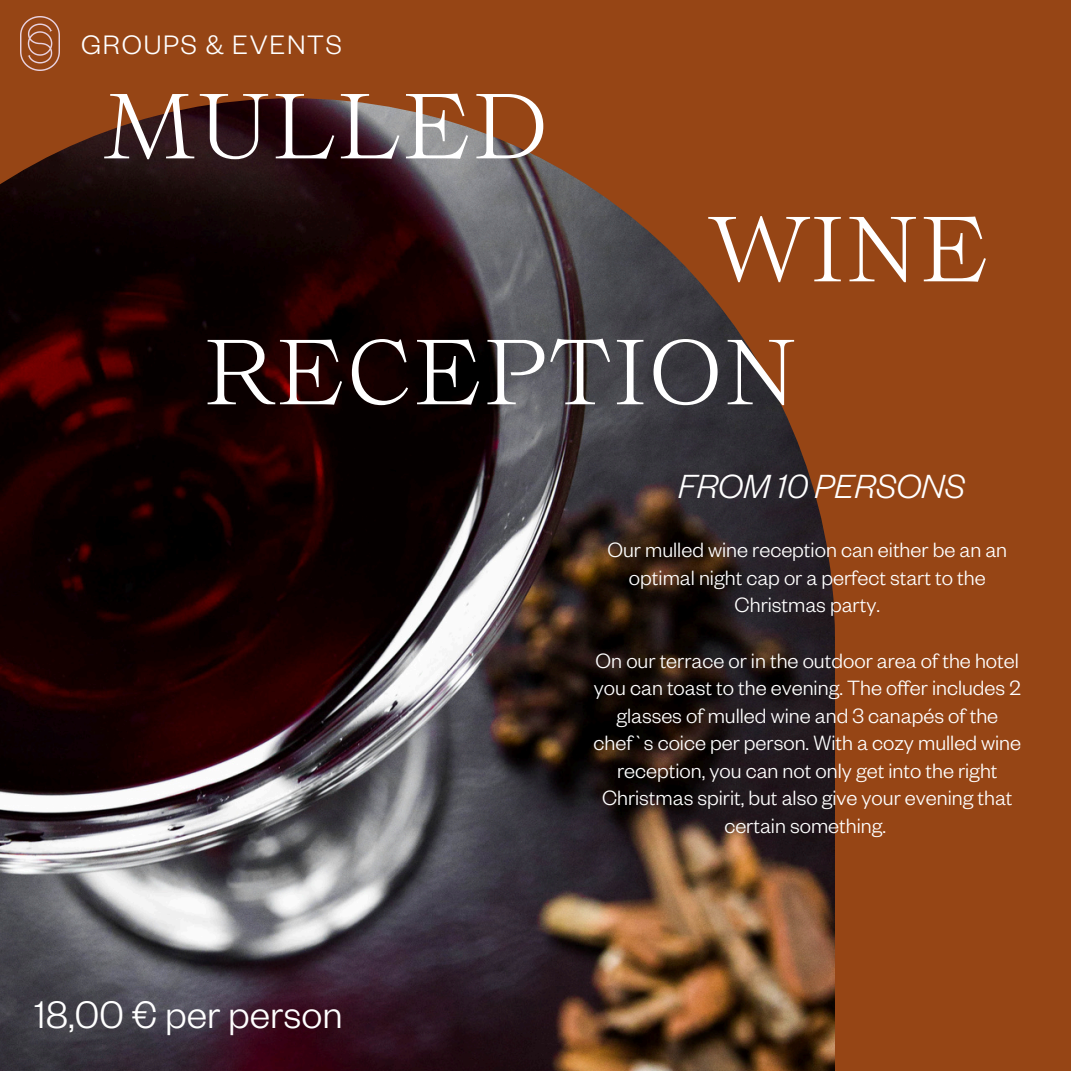
<style>
.page{position:relative;width:1071px;height:1071px;background:#964515}
.page>*{position:absolute;margin:0;border:0;box-sizing:border-box;transform-origin:0 0}
.t1{font:300 88.38px/123px "Bw Beto";color:#fff}
.t2{font:300 42.18px "Founders Grotesk";letter-spacing:.005em;color:#fff}
.t3{font:italic 300 36.75px "Founders Grotesk";color:#fff}
.t4{font:300 29.4px "Founders Grotesk";letter-spacing:.06em;color:#fff}
.t5{font:300 22.75px/27.7px "Founders Grotesk";color:#fff;text-align:center}
</style>
<div class="page">
<img style="left:0;top:98px;width:835px;height:973px">
<img style="left:21px;top:17px;width:39px;height:54px">
<p class="t4" style="left:81px;top:26px;width:262px">GROUPS &amp; EVENTS</p>
<h4 class="t1" style="left:102px;top:62px;width:448px">MULLED</h4>
<h4 class="t1" style="left:203px;top:184px;width:788px;text-indent:505px">WINE<br>RECEPTION</h4>
<h1 class="t3" style="left:678px;top:463px;width:288px">FROM 10 PERSONS</h1>
<p class="t2" style="left:35px;top:987px;width:310px">18,00 € per person</p>
<h2 class="t5" style="left:607px;top:535px;width:401px">Our mulled wine reception can either be an an optimal night cap or a perfect start to the<br>Christmas party.</h2>
<h3 class="t5" style="left:593px;top:645px;width:429px">On our terrace or in the outdoor area of the hotel you can toast to the evening. The offer includes 2 glasses of mulled wine and 3 canapés of the chef`s coice per person. With a cozy mulled wine reception, you can not only get into the right Christmas spirit, but also give your evening that certain something.</h3>
</div>
